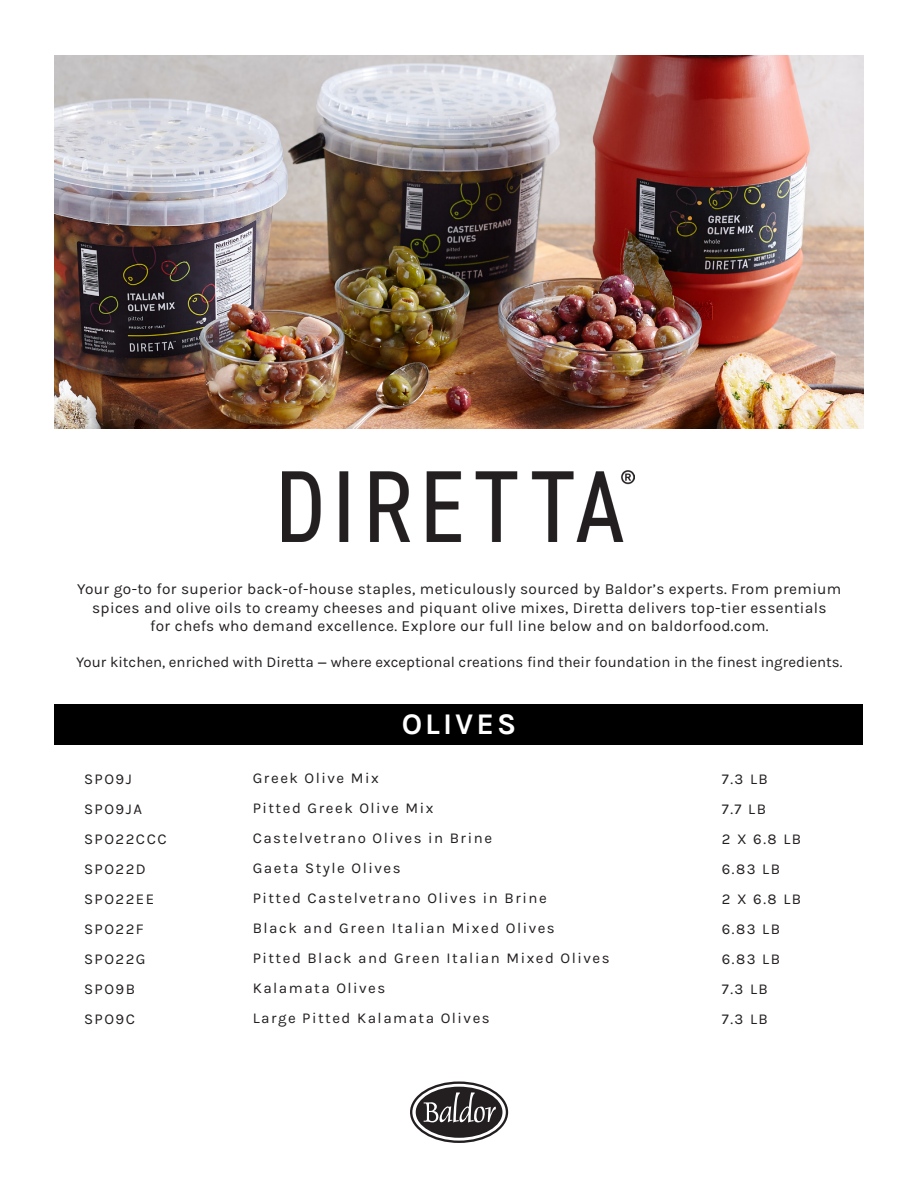
<style>
.page{position:relative;width:918px;height:1188px;background:#fff}
.page>*{position:absolute;margin:0;border:0;box-sizing:border-box;transform-origin:0 0}
.t1{font:700 30px "Karla";letter-spacing:.1em;color:#fff}
.t2{font:15.45px "Karla";letter-spacing:.02em;color:#231f20}
.t3{font:15px "Karla";letter-spacing:.1em;color:#231f20}
.t4{font:15px "Karla";color:#231f20}
.s1{font-family:"Arial"}
</style>
<div class="page">
<div style="left:55px;top:704px;width:808px;height:40px;background:#000"></div>
<svg style="left:411px;top:1083px;width:96px;height:59px"></svg>
<div style="left:410px;top:1081px;width:98px;height:62px;border:2px solid #231f20;border-radius:50%"></div>
<div style="left:416px;top:1087px;width:86px;height:51px;background:#231f20;border-radius:50%"></div>
<svg style="left:424px;top:1092px;width:72px;height:31px"></svg>
<img style="left:54px;top:55px;width:810px;height:374px">
<img style="left:282px;top:470px;width:353px;height:71px">
<p class="t2" style="left:77px;top:580px;width:766px">Your go-to for superior back-of-house staples, meticulously sourced by Baldor’s experts. From premium</p>
<p class="t2" style="left:92px;top:599px;width:736px">spices and olive oils to creamy cheeses and piquant olive mixes, Diretta delivers top-tier essentials</p>
<p class="t2" style="left:150px;top:618px;width:620px">for chefs who demand excellence. Explore our full line below and on baldorfood.com.</p>
<p class="t4" style="left:76px;top:654px;width:768px">Your kitchen, enriched with Diretta <span class="s1">–</span> where exceptional creations find their foundation in the finest ingredients.</p>
<p class="t3" style="left:84px;top:771px;width:49px">SPO9J</p>
<p class="t3" style="left:84px;top:801px;width:59px">SPO9JA</p>
<p class="t3" style="left:84px;top:831px;width:84px">SPO22CCC</p>
<p class="t3" style="left:84px;top:861px;width:63px">SPO22D</p>
<p class="t3" style="left:84px;top:891px;width:72px">SPO22EE</p>
<p class="t3" style="left:84px;top:921px;width:61px">SPO22F</p>
<p class="t3" style="left:84px;top:951px;width:63px">SPO22G</p>
<p class="t3" style="left:84px;top:981px;width:53px">SPO9B</p>
<p class="t3" style="left:84px;top:1011px;width:52px">SPO9C</p>
<p class="t1" style="left:402px;top:707px;width:116px">OLIVES</p>
<p class="t3" style="left:253px;top:770px;width:127px">Greek Olive Mix</p>
<p class="t3" style="left:253px;top:800px;width:182px">Pitted Greek Olive Mix</p>
<p class="t3" style="left:253px;top:830px;width:241px">Castelvetrano Olives in Brine</p>
<p class="t3" style="left:253px;top:860px;width:149px">Gaeta Style Olives</p>
<p class="t3" style="left:253px;top:890px;width:296px">Pitted Castelvetrano Olives in Brine</p>
<p class="t3" style="left:253px;top:920px;width:304px">Black and Green Italian Mixed Olives</p>
<p class="t3" style="left:253px;top:950px;width:358px">Pitted Black and Green Italian Mixed Olives</p>
<p class="t3" style="left:253px;top:980px;width:134px">Kalamata Olives</p>
<p class="t3" style="left:253px;top:1010px;width:239px">Large Pitted Kalamata Olives</p>
<p class="t3" style="left:722px;top:771px;width:48px">7.3 LB</p>
<p class="t3" style="left:722px;top:801px;width:46px">7.7 LB</p>
<p class="t3" style="left:722px;top:831px;width:81px">2 X 6.8 LB</p>
<p class="t3" style="left:722px;top:861px;width:60px">6.83 LB</p>
<p class="t3" style="left:722px;top:891px;width:81px">2 X 6.8 LB</p>
<p class="t3" style="left:722px;top:921px;width:60px">6.83 LB</p>
<p class="t3" style="left:722px;top:951px;width:60px">6.83 LB</p>
<p class="t3" style="left:722px;top:981px;width:48px">7.3 LB</p>
<p class="t3" style="left:722px;top:1011px;width:48px">7.3 LB</p>
</div>
